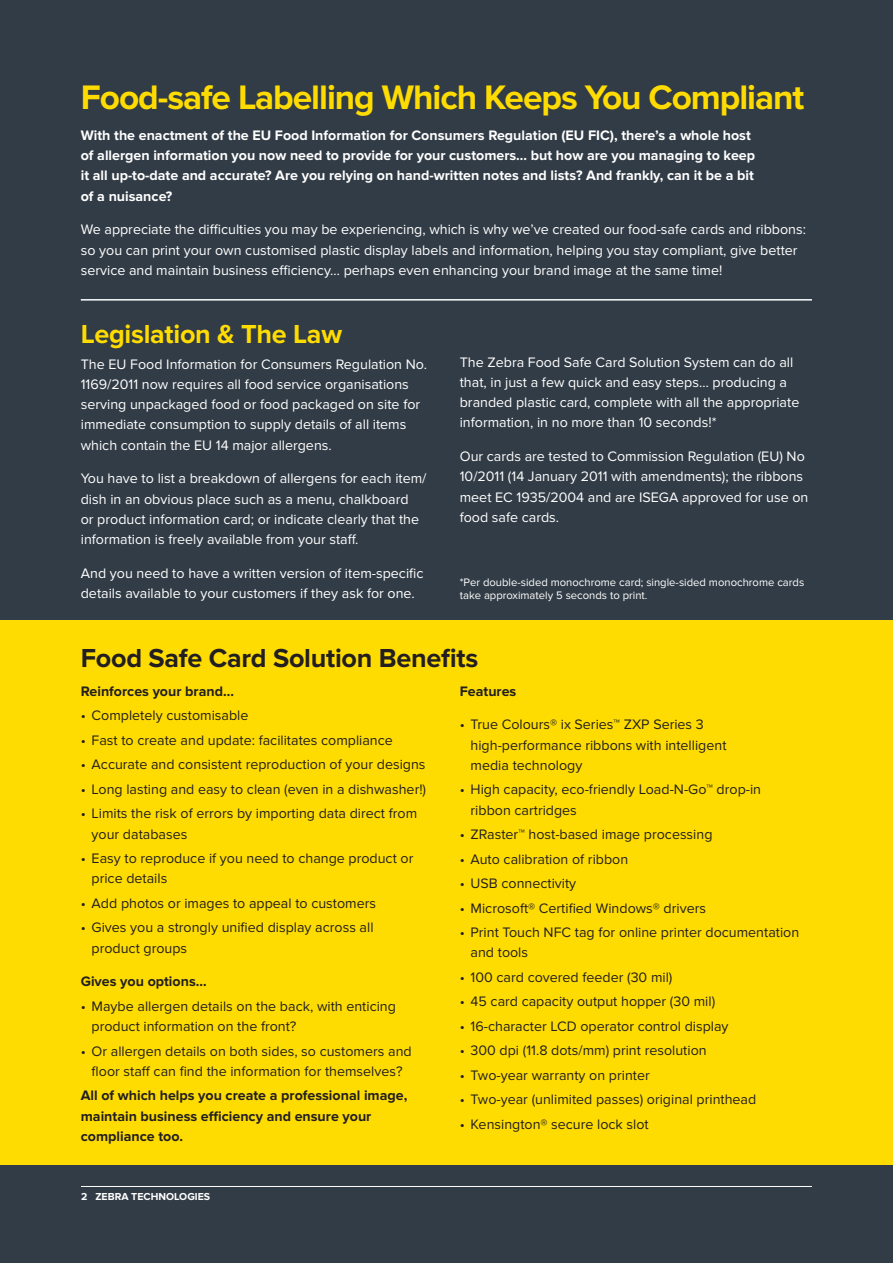
<style>
.page{position:relative;width:893px;height:1263px;background:#323c46}
.page>*{position:absolute;margin:0;border:0;box-sizing:border-box;transform-origin:0 0}
.t1{font:700 35.25px "Proxima Nova";letter-spacing:-.03em;color:#ffdc01}
.t2{font:700 27px "Proxima Nova";letter-spacing:-.01em;color:#231f20}
.t3{font:700 27px "Proxima Nova";letter-spacing:-.01em;color:#ffdc01}
.t4{font:14.25px/20.2px "Proxima Nova";color:#fff}
.t5{font:14.25px/20.2px "Proxima Nova";color:#231f20}
.t6{font:700 14.25px/20.2px "Proxima Nova";color:#fff}
.t7{font:700 14.25px/20.2px "Proxima Nova";color:#231f20}
.t8{font:11.25px/12.8px "Proxima Nova";color:#fff}
.t9{font:700 10.5px "Proxima Nova";color:#fff}
</style>
<div class="page">
<hr style="left:81px;top:1186px;width:731px;height:1px;background:#fff">
<div style="left:0;top:620px;width:893px;height:545px;background:#ffdc01"></div>
<hr style="left:81px;top:299px;width:731px;height:2px;background:#fff">
<h1 class="t1" style="left:81px;top:77px;width:725px">Food-safe Labelling Which Keeps You Compliant</h1>
<p class="t6" style="left:81px;top:125px;width:676px">With the enactment of the EU Food Information for Consumers Regulation (EU FIC), there’s a whole host of allergen information you now need to provide for your customers… but how are you managing to keep it all up-to-date and accurate? Are you relying on hand-written notes and lists? And frankly, can it be a bit of a nuisance?</p>
<p class="t4" style="left:81px;top:220px;width:727px">We appreciate the difficulties you may be experiencing, which is why we’ve created our food-safe cards and ribbons: so you can print your own customised plastic display labels and information, helping you stay compliant, give better service and maintain business efficiency… perhaps even enhancing your brand image at the same time!</p>
<h2 class="t3" style="left:81px;top:318px;width:263px">Legislation &amp; The Law</h2>
<p class="t4" style="left:81px;top:354px;width:348px">The EU Food Information for Consumers Regulation No.<br>1169/2011 now requires all food service organisations serving unpackaged food or food packaged on site for immediate consumption to supply details of all items which contain the EU 14 major allergens.</p>
<p class="t4" style="left:81px;top:469px;width:347px">You have to list a breakdown of allergens for each item/ dish in an obvious place such as a menu, chalkboard<br>or product information card; or indicate clearly that the information is freely available from your staff.</p>
<p class="t4" style="left:81px;top:563px;width:344px">And you need to have a written version of item-specific details available to your customers if they ask for one.</p>
<p class="t4" style="left:460px;top:352px;width:341px">The Zebra Food Safe Card Solution System can do all that, in just a few quick and easy steps… producing a branded plastic card, complete with all the appropriate information, in no more than 10 seconds!*</p>
<p class="t4" style="left:460px;top:446px;width:350px">Our cards are tested to Commission Regulation (EU) No 10/2011 (14 January 2011 with amendments); the ribbons meet EC 1935/2004 and are ISEGA approved for use on food safe cards.</p>
<p class="t8" style="left:460px;top:576px;width:346px">*Per double-sided monochrome card; single-sided monochrome cards take approximately 5 seconds to print.</p>
<h2 class="t2" style="left:81px;top:643px;width:399px">Food Safe Card Solution Benefits</h2>
<p class="t7" style="left:81px;top:681px;width:155px">Reinforces your brand…</p>
<p class="t5" style="left:81px;top:706px;width:169px">• Completely customisable</p>
<p class="t5" style="left:81px;top:730px;width:314px">• Fast to create and update: facilitates compliance</p>
<p class="t5" style="left:81px;top:755px;width:346px">• Accurate and consistent reproduction of your designs</p>
<p class="t5" style="left:81px;top:779px;width:347px">• Long lasting and easy to clean (even in a dishwasher!)</p>
<p class="t5" style="left:92px;top:804px;width:327px;text-indent:-11px">• Limits the risk of errors by importing data direct from your databases</p>
<p class="t5" style="left:92px;top:848px;width:323px;text-indent:-11px">• Easy to reproduce if you need to change product or price details</p>
<p class="t5" style="left:81px;top:893px;width:297px">• Add photos or images to appeal to customers</p>
<p class="t5" style="left:92px;top:918px;width:283px;text-indent:-11px">• Gives you a strongly unified display across all product groups</p>
<p class="t7" style="left:81px;top:972px;width:127px">Gives you options…</p>
<p class="t5" style="left:92px;top:996px;width:306px;text-indent:-11px">• Maybe allergen details on the back, with enticing product information on the front?</p>
<p class="t5" style="left:81px;top:1041px;width:332px;text-align:center">• Or allergen details on both sides, so customers and floor staff can find the information for themselves?</p>
<p class="t7" style="left:81px;top:1086px;width:328px">All of which helps you create a professional image, maintain business efficiency and ensure your compliance too.</p>
<p class="t9" style="left:81px;top:1190px;width:131px">2 ZEBRA TECHNOLOGIES</p>
<p class="t7" style="left:460px;top:681px;width:58px">Features</p>
<p class="t5" style="left:471px;top:715px;width:257px;text-indent:-11px">• True Colours® ix Series™ ZXP Series 3 high-performance ribbons with intelligent media technology</p>
<p class="t5" style="left:471px;top:780px;width:292px;text-indent:-11px">• High capacity, eco-friendly Load-N-Go™ drop-in ribbon cartridges</p>
<p class="t5" style="left:460px;top:824px;width:254px">• ZRaster™ host-based image processing</p>
<p class="t5" style="left:460px;top:849px;width:170px">• Auto calibration of ribbon</p>
<p class="t5" style="left:460px;top:873px;width:118px">• USB connectivity</p>
<p class="t5" style="left:460px;top:898px;width:248px">• Microsoft® Certified Windows® drivers</p>
<p class="t5" style="left:471px;top:922px;width:330px;text-indent:-11px">• Print Touch NFC tag for online printer documentation and tools</p>
<p class="t5" style="left:460px;top:967px;width:214px">• 100 card covered feeder (30 mil)</p>
<p class="t5" style="left:460px;top:992px;width:257px">• 45 card capacity output hopper (30 mil)</p>
<p class="t5" style="left:460px;top:1016px;width:270px">• 16-character LCD operator control display</p>
<p class="t5" style="left:460px;top:1041px;width:248px">• 300 dpi (11.8 dots/mm) print resolution</p>
<p class="t5" style="left:460px;top:1065px;width:191px">• Two-year warranty on printer</p>
<p class="t5" style="left:460px;top:1090px;width:298px">• Two-year (unlimited passes) original printhead</p>
<p class="t5" style="left:460px;top:1114px;width:190px">• Kensington® secure lock slot</p>
</div>
